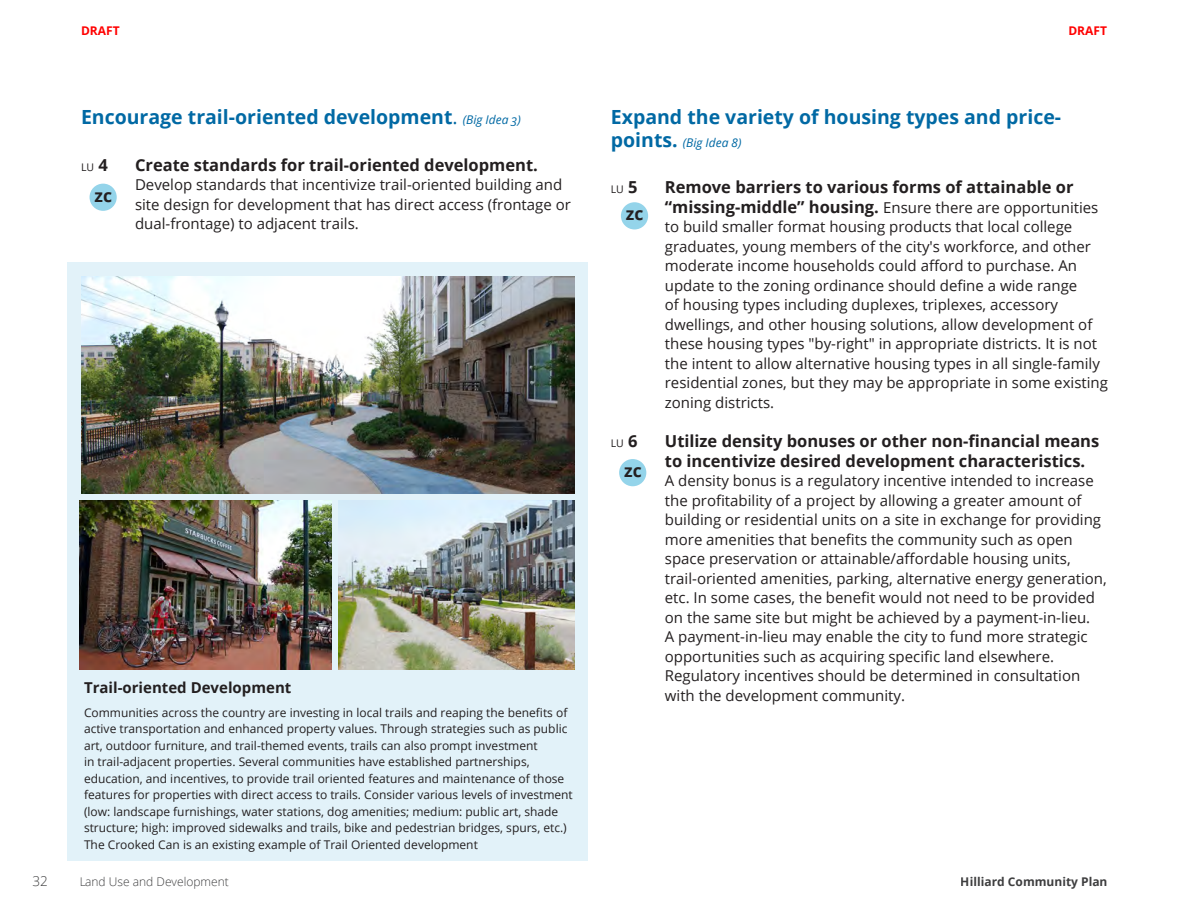
<style>
.page{position:relative;width:1188px;height:918px;background:#fff}
.page>*{position:absolute;margin:0;border:0;box-sizing:border-box;transform-origin:0 0}
.Heading_2{font:700 19.5px "Open Sans";color:#0169a4}
.t1{font:700 17.55px "Open Sans";color:#231f20}
.Actions{font:700 16.5px/19.5px "Open Sans";color:#231f20}
.Actions-2{font:15px/19.5px "Open Sans";color:#231f20}
.Heading_3{font:700 15px "Open Sans";color:#231f20}
.t2{font:300 13.5px "Open Sans";color:#3e3e3f}
.pSmall{font:12px/16.5px "Open Sans";color:#231f20}
.t3{font:300 12px "Open Sans";color:#3e3e3f}
.t4{font:700 12px "Open Sans";color:#3e3e3f}
.Heading_2-2{font:italic 12px "Open Sans";color:#0169a4}
.t5{font:700 12px "Open Sans";color:#f00}
.Actions-3{font:10.5px "Open Sans";color:#231f20}
.s1{font-weight:400}
.s2{font-weight:400;font-style:italic;font-size:12px}
.s3{font-weight:700;font-size:16.5px}
.s4{font-weight:700;font-style:normal;font-size:19.5px}
</style>
<div class="page">
<div style="left:90px;top:184px;width:27px;height:27px;background:#94d4ea;border-radius:50%"></div>
<div style="left:621px;top:202px;width:27px;height:27px;background:#94d4ea;border-radius:50%"></div>
<div style="left:619px;top:459px;width:27px;height:27px;background:#94d4ea;border-radius:50%"></div>
<div style="left:68px;top:262px;width:520px;height:599px;background:#e2f2f9"></div>
<img style="left:81px;top:277px;width:494px;height:216px">
<img style="left:79px;top:500px;width:252px;height:169px">
<img style="left:339px;top:500px;width:236px;height:169px">
<p class="t5" style="left:81px;top:22px;width:40px">DRAFT</p>
<p class="t5" style="left:1068px;top:22px;width:40px">DRAFT</p>
<p class="Heading_2" style="left:81px;top:103px;width:441px">Encourage trail-oriented development<span class="s1">.</span> <span class="s2">(Big Idea 3)</span></p>
<p class="Actions-3" style="left:81px;top:159px;width:28px">LU <span class="s3">4</span></p>
<p class="Actions" style="left:135px;top:154px;width:404px">Create standards for trail-oriented development.</p>
<p class="Actions-2" style="left:135px;top:174px;width:437px">Develop standards that incentivize trail-oriented building and site design for development that has direct access (frontage or dual-frontage) to adjacent trails.</p>
<p class="t1" style="left:95px;top:183px;width:19px">zc</p>
<p class="Heading_3" style="left:84px;top:677px;width:209px">Trail-oriented Development</p>
<p class="pSmall" style="left:84px;top:704px;width:490px">Communities across the country are investing in local trails and reaping the benefits of active transportation and enhanced property values. Through strategies such as public art, outdoor furniture, and trail-themed events, trails can also prompt investment<br>in trail-adjacent properties. Several communities have established partnerships, education, and incentives, to provide trail oriented features and maintenance of those features for properties with direct access to trails. Consider various levels of investment (low: landscape furnishings, water stations, dog amenities; medium: public art, shade structure; high: improved sidewalks and trails, bike and pedestrian bridges, spurs, etc.)<br>The Crooked Can is an existing example of Trail Oriented development</p>
<p class="Heading_2" style="left:611px;top:103px;width:452px">Expand the variety of housing types and price-</p>
<p class="Heading_2-2" style="left:611px;top:134px;width:132px"><span class="s4">points.</span> (Big Idea 8)</p>
<p class="Actions-3" style="left:611px;top:182px;width:28px">LU <span class="s3">5</span></p>
<p class="Actions" style="left:665px;top:177px;width:410px">Remove barriers to various forms of attainable or</p>
<p class="Actions-2" style="left:665px;top:197px;width:445px"><span class="s3">“missing-middle” housing.</span> Ensure there are opportunities to build smaller format housing products that local college graduates, young members of the city's workforce, and other moderate income households could afford to purchase. An update to the zoning ordinance should define a wide range<br>of housing types including duplexes, triplexes, accessory dwellings, and other housing solutions, allow development of these housing types "by-right" in appropriate districts. It is not the intent to allow alternative housing types in all single-family residential zones, but they may be appropriate in some existing zoning districts.</p>
<p class="Actions-3" style="left:611px;top:436px;width:28px">LU <span class="s3">6</span></p>
<p class="Actions" style="left:665px;top:431px;width:436px">Utilize density bonuses or other non-financial means to incentivize desired development characteristics.</p>
<p class="Actions-2" style="left:665px;top:471px;width:443px">A density bonus is a regulatory incentive intended to increase the profitability of a project by allowing a greater amount of building or residential units on a site in exchange for providing more amenities that benefits the community such as open space preservation or attainable/affordable housing units, trail-oriented amenities, parking, alternative energy generation, etc. In some cases, the benefit would not need to be provided on the same site but might be achieved by a payment-in-lieu.<br>A payment-in-lieu may enable the city to fund more strategic opportunities such as acquiring specific land elsewhere.<br>Regulatory incentives should be determined in consultation with the development community.</p>
<p class="t1" style="left:626px;top:202px;width:19px">zc</p>
<p class="t1" style="left:624px;top:458px;width:19px">zc</p>
<p class="t2" style="left:32px;top:872px;width:17px">32</p>
<p class="t3" style="left:79px;top:873px;width:151px">Land Use and Development</p>
<p class="t4" style="left:961px;top:873px;width:148px">Hilliard Community Plan</p>
</div>
